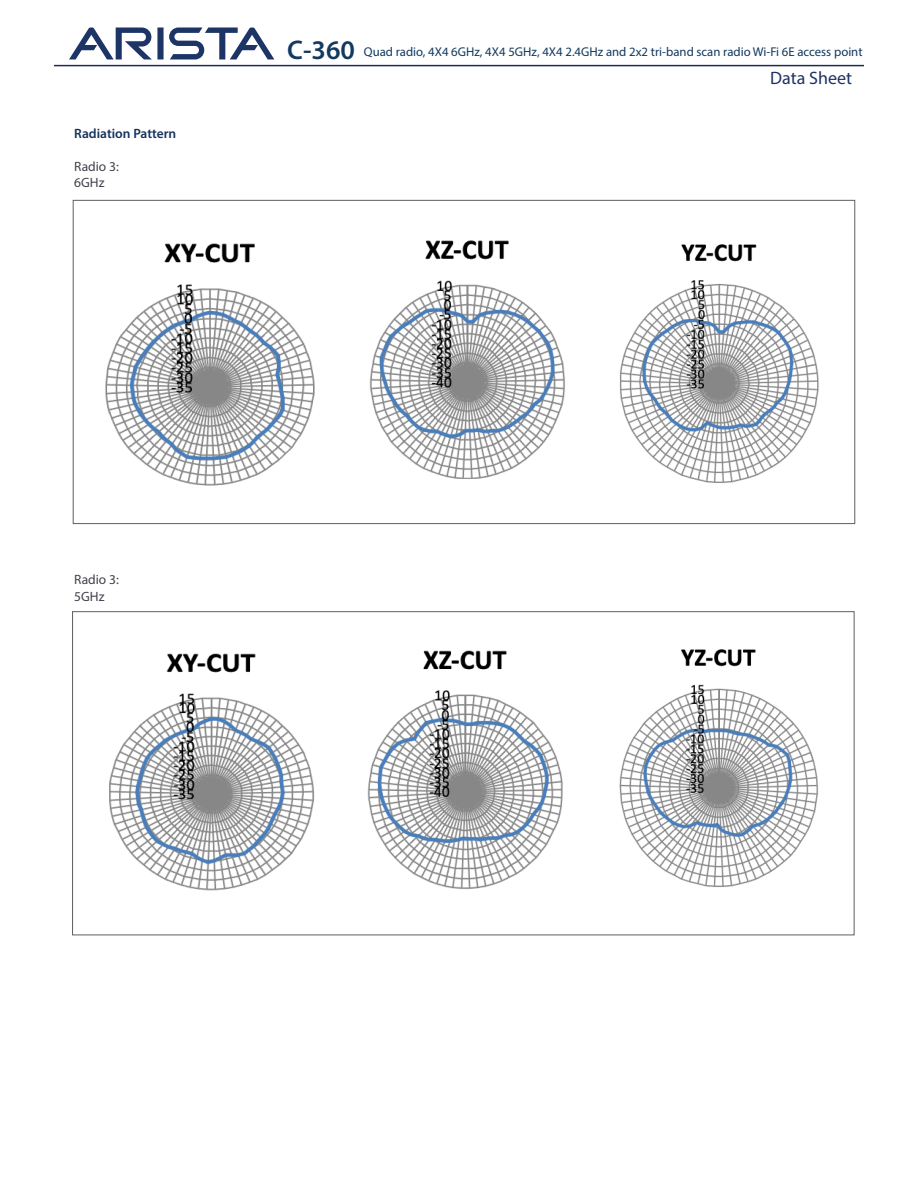
<style>
.page{position:relative;width:918px;height:1188px;background:#fff}
.page>*{position:absolute;margin:0;border:0;box-sizing:border-box;transform-origin:0 0}
.t1{font:18px "Myriad Pro";color:#1f3266}
.SubTitel12_12{font:13.5px "Myriad Pro";color:#41414b}
.SubTitel12_12-2{font:600 13.5px "Myriad Pro";color:#16325b}
.t2{font:12.75px "Myriad Pro";color:#12395f}
.s1{font-weight:600;font-size:27px}
</style>
<div class="page">
<hr style="left:54px;top:65px;width:810px;height:1px;background:#1c2c52">
<svg style="left:69px;top:27px;width:205px;height:32px"></svg>
<img style="left:105px;top:243px;width:210px;height:242px">
<img style="left:369px;top:240px;width:196px;height:238px">
<img style="left:620px;top:244px;width:199px;height:239px">
<img style="left:109px;top:653px;width:206px;height:238px">
<img style="left:367px;top:650px;width:196px;height:239px">
<img style="left:619px;top:649px;width:199px;height:238px">
<p class="SubTitel12_12-2" style="left:74px;top:125px;width:104px">Radiation Pattern</p>
<p class="SubTitel12_12" style="left:74px;top:158px;width:46px">Radio 3:</p>
<p class="SubTitel12_12" style="left:74px;top:174px;width:32px">6GHz</p>
<p class="t2" style="left:287px;top:44px;width:577px"><span class="s1">C-360</span> Quad radio, 4X4 6GHz, 4X4 5GHz, 4X4 2.4GHz and 2x2 tri-band scan radio Wi-Fi 6E access point</p>
<h1 class="t1" style="left:770px;top:67px;width:83px">Data Sheet</h1>
<p class="SubTitel12_12" style="left:74px;top:571px;width:46px">Radio 3:</p>
<p class="SubTitel12_12" style="left:74px;top:588px;width:32px">5GHz</p>
</div>
